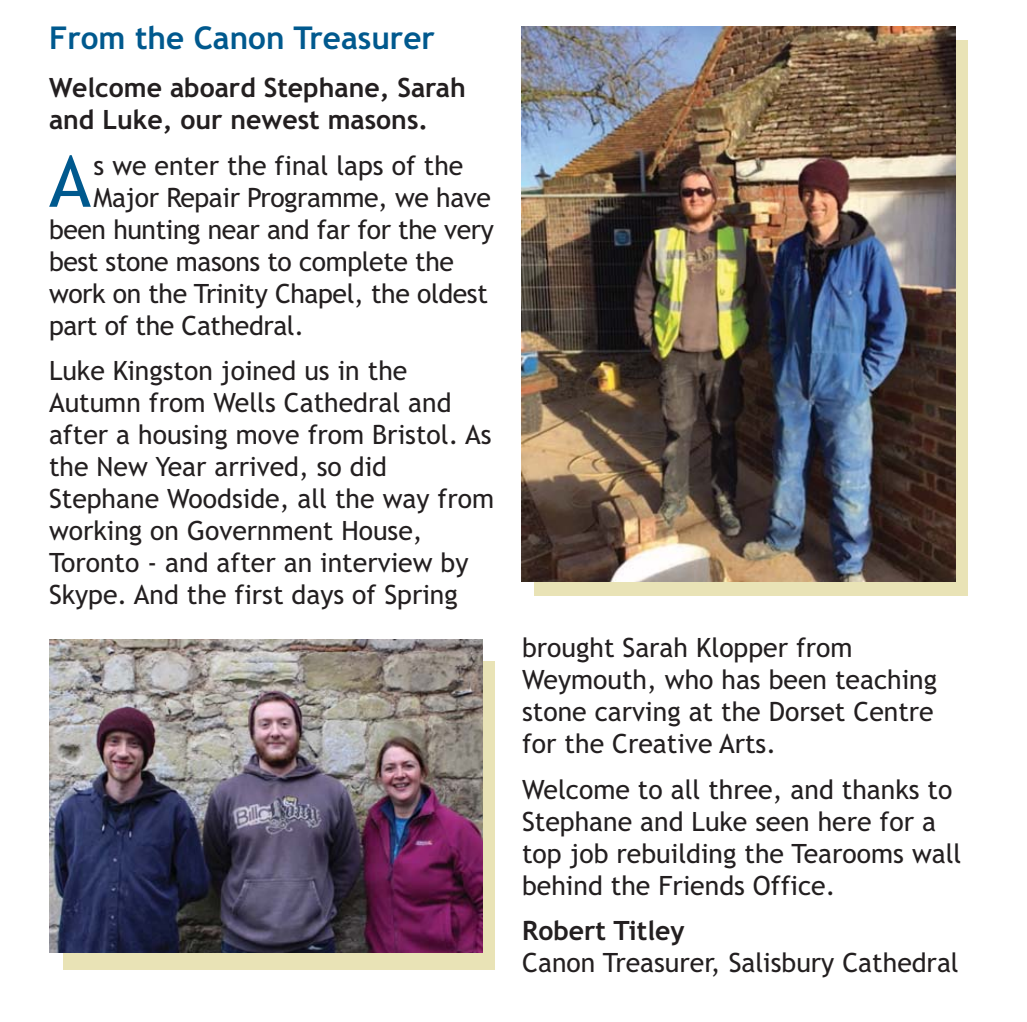
<style>
.page{position:relative;width:1027px;height:1022px;background:#fff}
.page>*{position:absolute;margin:0;border:0;box-sizing:border-box;transform-origin:0 0}
.t1{font:71.1px "Trebuchet MS";color:#00598e}
.t2{font:700 31.5px "Trebuchet MS";color:#00598e}
.t3{font:26.55px/31.9px "Trebuchet MS";color:#231f20}
.t4{font:700 26.55px/31.9px "Trebuchet MS";color:#231f20}
</style>
<div class="page">
<svg style="left:534px;top:40px;width:433px;height:555px;background:#d8d1a8"></svg>
<img style="left:522px;top:26px;width:432px;height:555px">
<div style="left:63px;top:661px;width:431px;height:308px;background:#e9e3b6"></div>
<img style="left:49px;top:639px;width:433px;height:313px">
<p class="t2" style="left:49px;top:26px;width:387px">From the Canon Treasurer</p>
<p class="t4" style="left:49px;top:74px;width:418px">Welcome aboard Stephane, Sarah and Luke, our newest masons.</p>
<h1 class="t1" style="left:49px;top:154px;width:43px">A</h1>
<p class="t3" style="left:94px;top:152px;width:371px">s we enter the final laps of the</p>
<p class="t3" style="left:94px;top:184px;width:399px">Major Repair Programme, we have</p>
<p class="t3" style="left:49px;top:216px;width:446px">been hunting near and far for the very</p>
<p class="t3" style="left:49px;top:247px;width:406px">best stone masons to complete the</p>
<p class="t3" style="left:49px;top:279px;width:440px">work on the Trinity Chapel, the oldest</p>
<p class="t3" style="left:49px;top:311px;width:257px">part of the Cathedral.</p>
<p class="t3" style="left:49px;top:357px;width:446px">Luke Kingston joined us in the<br>Autumn from Wells Cathedral and after a housing move from Bristol. As the New Year arrived, so did<br>Stephane Woodside, all the way from working on Government House,<br>Toronto - and after an interview by<br>Skype. And the first days of Spring</p>
<p class="t3" style="left:522px;top:634px;width:416px">brought Sarah Klopper from<br>Weymouth, who has been teaching stone carving at the Dorset Centre for the Creative Arts.</p>
<p class="t3" style="left:522px;top:775px;width:441px">Welcome to all three, and thanks to<br>Stephane and Luke seen here for a top job rebuilding the Tearooms wall behind the Friends Office.</p>
<p class="t4" style="left:522px;top:916px;width:164px">Robert Titley</p>
<p class="t3" style="left:522px;top:948px;width:438px">Canon Treasurer, Salisbury Cathedral</p>
</div>
